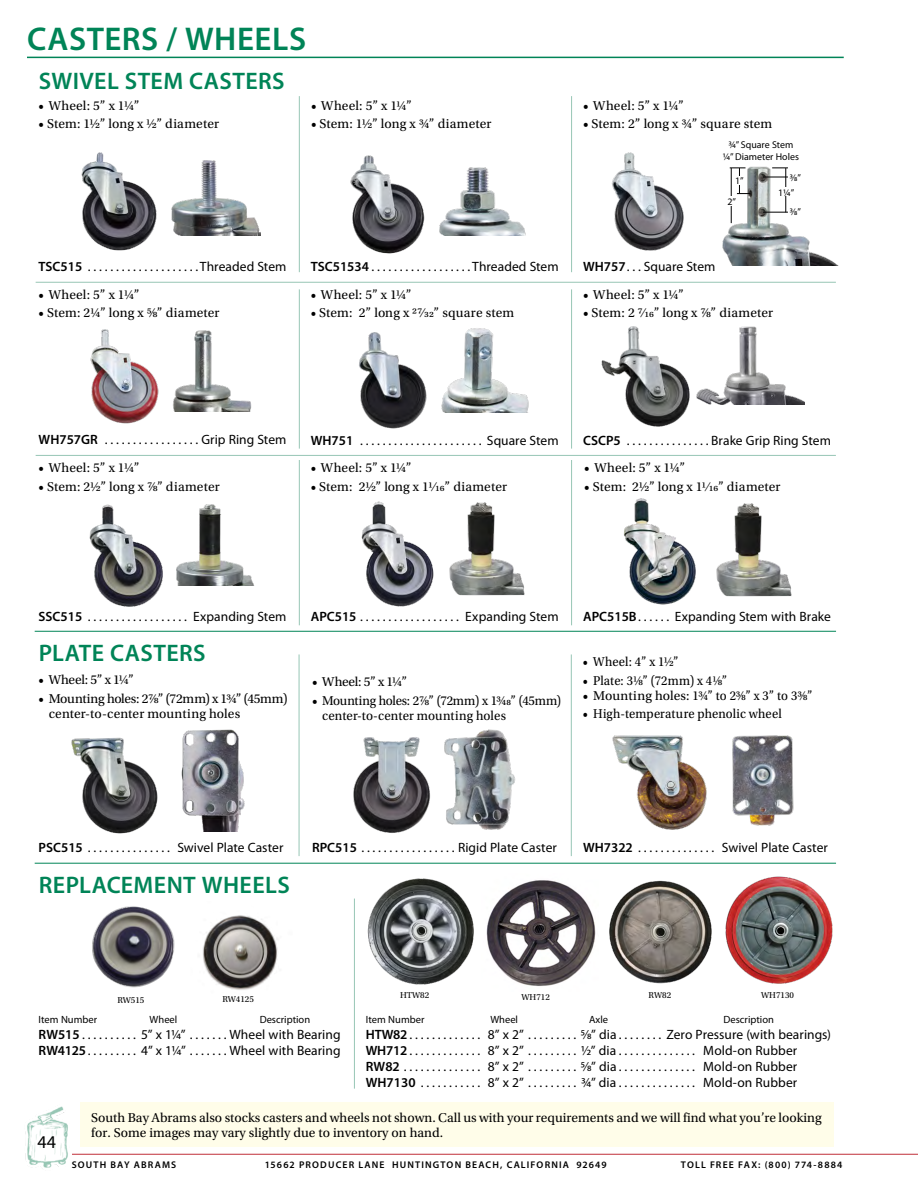
<style>
.page{position:relative;width:918px;height:1188px;background:#fff}
.page>*{position:absolute;margin:0;border:0;box-sizing:border-box;transform-origin:0 0}
.t1{font:600 33px "Myriad Pro";letter-spacing:.015em;color:#008457}
.t2{font:600 24px "Myriad Pro";letter-spacing:.015em;color:#008457}
.t3{font:18px "Myriad Pro";color:#000}
.t4{font:13.5px/16.2px "Myriad Pro";letter-spacing:.005em;color:#000}
.t5{font:13.5px/15px "Utopia Std";color:#000}
.t6{font:13.5px "Utopia Std";color:#000;scale:.94 1}
.t7{font:10.5px "Myriad Pro";color:#000}
.t8{font:9.9px/11.6px "Myriad Pro";color:#000;text-align:center}
.t9{font:600 9.75px "Myriad Pro";letter-spacing:.12em;color:#000}
.t10{font:9px "Utopia Std";color:#000}
.s1{font-weight:600}
</style>
<div class="page">
<img style="left:25px;top:1106px;width:43px;height:62px">
<hr style="left:27px;top:57px;width:817px;height:1px;background:#008457">
<div style="left:857px;top:118px;width:34px;height:34px;border:1px solid #fff;border-radius:50%"></div>
<div style="left:857px;top:1036px;width:34px;height:34px;border:1px solid #fff;border-radius:50%"></div>
<div style="left:857px;top:577px;width:34px;height:34px;border:1px solid #fff;border-radius:50%"></div>
<hr style="left:72px;top:1154px;width:846px;height:1px;background:#c02f38">
<hr style="left:35px;top:863px;width:801px;height:1px;background:#008457">
<img style="left:92px;top:906px;width:83px;height:82px">
<img style="left:367px;top:878px;width:107px;height:107px">
<img style="left:609px;top:880px;width:103px;height:104px">
<hr style="left:354px;top:899px;width:1px;height:190px;background:#97c6b5">
<img style="left:203px;top:915px;width:75px;height:75px">
<div style="left:80px;top:1103px;width:753px;height:44px;background:#fffde9"></div>
<hr style="left:36px;top:282px;width:800px;height:1px;background:#97c6b5">
<hr style="left:299px;top:96px;width:1px;height:176px;background:#97c6b5">
<hr style="left:571px;top:96px;width:1px;height:176px;background:#97c6b5">
<hr style="left:299px;top:289px;width:1px;height:160px;background:#97c6b5">
<hr style="left:571px;top:289px;width:1px;height:160px;background:#97c6b5">
<hr style="left:299px;top:460px;width:1px;height:165px;background:#97c6b5">
<hr style="left:571px;top:460px;width:1px;height:165px;background:#97c6b5">
<hr style="left:299px;top:654px;width:1px;height:202px;background:#97c6b5">
<hr style="left:571px;top:654px;width:1px;height:202px;background:#97c6b5">
<img style="left:696px;top:326px;width:108px;height:79px">
<img style="left:601px;top:326px;width:89px;height:101px">
<img style="left:71px;top:737px;width:87px;height:97px">
<img style="left:181px;top:729px;width:64px;height:102px">
<img style="left:353px;top:737px;width:77px;height:96px">
<img style="left:444px;top:729px;width:72px;height:101px">
<img style="left:612px;top:735px;width:95px;height:95px">
<img style="left:732px;top:735px;width:62px;height:91px">
<img style="left:89px;top:504px;width:74px;height:103px">
<img style="left:176px;top:504px;width:79px;height:82px">
<img style="left:81px;top:152px;width:74px;height:99px">
<img style="left:155px;top:160px;width:105px;height:76px">
<img style="left:350px;top:155px;width:75px;height:99px">
<img style="left:439px;top:167px;width:87px;height:69px">
<img style="left:359px;top:332px;width:68px;height:97px">
<img style="left:441px;top:328px;width:88px;height:85px">
<img style="left:611px;top:152px;width:73px;height:99px">
<img style="left:173px;top:330px;width:79px;height:82px">
<img style="left:90px;top:329px;width:69px;height:95px">
<img style="left:722px;top:166px;width:116px;height:99px">
<svg style="left:772px;top:167px;width:16px;height:1px"></svg>
<svg style="left:763px;top:177px;width:25px;height:1px"></svg>
<svg style="left:763px;top:212px;width:25px;height:1px"></svg>
<hr style="left:731px;top:168px;width:1px;height:55px;background:#000">
<svg style="left:730px;top:167px;width:20px;height:27px"></svg>
<hr style="left:785px;top:168px;width:1px;height:44px;background:#000">
<div style="left:777px;top:187px;width:18px;height:9px;background:#fff"></div>
<div style="left:733px;top:176px;width:12px;height:9px;background:#fff"></div>
<div style="left:726px;top:196px;width:11px;height:10px;background:#fff"></div>
<hr style="left:36px;top:455px;width:800px;height:1px;background:#97c6b5">
<hr style="left:35px;top:631px;width:801px;height:1px;background:#008457">
<img style="left:361px;top:501px;width:73px;height:106px">
<img style="left:624px;top:498px;width:72px;height:107px">
<img style="left:449px;top:502px;width:76px;height:93px">
<img style="left:716px;top:503px;width:76px;height:93px">
<img style="left:725px;top:876px;width:108px;height:108px">
<img style="left:486px;top:880px;width:110px;height:106px">
<p class="t1" style="left:27px;top:18px;width:280px">CASTERS / WHEELS</p>
<h1 class="t2" style="left:39px;top:65px;width:247px">SWIVEL STEM CASTERS</h1>
<p class="t5" style="left:39px;top:98px;width:102px">• Wheel: 5” x 11/4”</p>
<p class="t5" style="left:39px;top:116px;width:182px">• Stem: 11/2” long x 1/2” diameter</p>
<p class="t5" style="left:311px;top:98px;width:102px">• Wheel: 5” x 11/4”</p>
<p class="t5" style="left:311px;top:116px;width:182px">• Stem: 11/2” long x 3/4” diameter</p>
<p class="t5" style="left:583px;top:98px;width:102px">• Wheel: 5” x 11/4”</p>
<p class="t5" style="left:583px;top:116px;width:191px">• Stem: 2” long x 3/4” square stem</p>
<p class="t8" style="left:723px;top:139px;width:78px">3/4” Square Stem<br>1/4” Diameter Holes</p>
<p class="t8" style="left:790px;top:172px;width:12px">3/8”</p>
<p class="t8" style="left:790px;top:206px;width:12px">3/8”</p>
<p class="t8" style="left:727px;top:171px;width:18px;line-height:20.2px;text-align:left;text-indent:8px">1”<br>2”</p>
<p class="t8" style="left:778px;top:186px;width:18px">11/4”</p>
<p class="t4" style="left:39px;top:258px;width:249px"><span class="s1">TSC515</span> . . . . . . . . . . . . . . . . . . . Threaded Stem</p>
<p class="t4" style="left:311px;top:258px;width:249px"><span class="s1">TSC51534</span> . . . . . . . . . . . . . . . . . Threaded Stem</p>
<p class="t4" style="left:583px;top:258px;width:134px"><span class="s1">WH757</span> . . . Square Stem</p>
<p class="t5" style="left:39px;top:287px;width:102px">• Wheel: 5” x 11/4”</p>
<p class="t5" style="left:39px;top:305px;width:182px">• Stem: 21/4” long x 5/8” diameter</p>
<p class="t5" style="left:311px;top:287px;width:102px">• Wheel: 5” x 11/4”</p>
<p class="t5" style="left:311px;top:305px;width:205px">• Stem: 2” long x 27/32” square stem</p>
<p class="t5" style="left:583px;top:287px;width:102px">• Wheel: 5” x 11/4”</p>
<p class="t5" style="left:583px;top:305px;width:192px">• Stem: 2 7/16” long x 7/8” diameter</p>
<p class="t4" style="left:39px;top:431px;width:249px"><span class="s1">WH757GR</span> . . . . . . . . . . . . . . . . . Grip Ring Stem</p>
<p class="t5" style="left:39px;top:461px;width:102px">• Wheel: 5” x 11/4”</p>
<p class="t5" style="left:39px;top:479px;width:183px">• Stem: 21/2” long x 7/8” diameter</p>
<p class="t4" style="left:311px;top:432px;width:249px"><span class="s1">WH751</span> . . . . . . . . . . . . . . . . . . . . . . Square Stem</p>
<p class="t5" style="left:311px;top:461px;width:102px">• Wheel: 5” x 11/4”</p>
<p class="t5" style="left:311px;top:479px;width:198px">• Stem: 21/2” long x 11/16” diameter</p>
<p class="t4" style="left:583px;top:432px;width:249px"><span class="s1">CSCP5</span> . . . . . . . . . . . . . . Brake Grip Ring Stem</p>
<p class="t5" style="left:584px;top:461px;width:102px">• Wheel: 5” x 11/4”</p>
<p class="t5" style="left:584px;top:479px;width:198px">• Stem: 21/2” long x 11/16” diameter</p>
<p class="t4" style="left:39px;top:608px;width:249px"><span class="s1">SSC515</span> . . . . . . . . . . . . . . . . . . Expanding Stem</p>
<p class="t4" style="left:311px;top:608px;width:249px"><span class="s1">APC515</span> . . . . . . . . . . . . . . . . . . Expanding Stem</p>
<p class="t4" style="left:583px;top:608px;width:249px"><span class="s1">APC515B</span> . . . . . Expanding Stem with Brake</p>
<h1 class="t2" style="left:39px;top:637px;width:168px">PLATE CASTERS</h1>
<p class="t5" style="left:39px;top:673px;width:97px">• Wheel: 5” x 11/4”</p>
<p class="t5" style="left:49px;top:691px;width:240px;text-indent:-10px">• Mounting holes: 27/8” (72mm) x 13/4” (45mm) center-to-center mounting holes</p>
<p class="t5" style="left:312px;top:675px;width:97px">• Wheel: 5” x 11/4”</p>
<p class="t5" style="left:322px;top:693px;width:240px;text-indent:-10px">• Mounting holes: 27/8” (72mm) x 13/48” (45mm) center-to-center mounting holes</p>
<p class="t6" style="left:583px;top:655px;width:103px">• Wheel: 4” x 11/2”</p>
<p class="t6" style="left:583px;top:673px;width:155px">• Plate: 31/8” (72mm) x 41/8”</p>
<p class="t5" style="left:583px;top:688px;width:231px">• Mounting holes: 13/4” to 23/8” x 3” to 33/8”</p>
<p class="t6" style="left:583px;top:706px;width:213px">• High-temperature phenolic wheel</p>
<p class="t4" style="left:39px;top:839px;width:246px"><span class="s1">PSC515</span> . . . . . . . . . . . . . . . Swivel Plate Caster</p>
<h1 class="t2" style="left:39px;top:869px;width:253px">REPLACEMENT WHEELS</h1>
<p class="t4" style="left:312px;top:839px;width:246px"><span class="s1">RPC515</span> . . . . . . . . . . . . . . . . . Rigid Plate Caster</p>
<p class="t4" style="left:583px;top:839px;width:246px"><span class="s1">WH7322</span> . . . . . . . . . . . . . . Swivel Plate Caster</p>
<p class="t10" style="left:117px;top:995px;width:29px">RW515</p>
<p class="t10" style="left:222px;top:994px;width:33px">RW4125</p>
<p class="t10" style="left:400px;top:991px;width:31px">HTW82</p>
<p class="t10" style="left:521px;top:993px;width:30px">WH712</p>
<p class="t10" style="left:761px;top:991px;width:34px">WH7130</p>
<p class="t10" style="left:649px;top:991px;width:24px">RW82</p>
<p class="t7" style="left:39px;top:1013px;width:60px">Item Number</p>
<p class="t7" style="left:150px;top:1013px;width:29px">Wheel</p>
<p class="t7" style="left:260px;top:1013px;width:52px">Description</p>
<p class="t4" style="left:39px;top:1026px;width:303px"><span class="s1">RW515</span> . . . . . . . . . . 5” x 11/4” . . . . . . . Wheel with Bearing<br><span class="s1">RW4125</span> . . . . . . . . . 4” x 11/4” . . . . . . . Wheel with Bearing</p>
<p class="t7" style="left:366px;top:1013px;width:60px">Item Number</p>
<p class="t7" style="left:490px;top:1013px;width:29px">Wheel</p>
<p class="t7" style="left:589px;top:1013px;width:21px">Axle</p>
<p class="t7" style="left:723px;top:1013px;width:52px">Description</p>
<p class="t4" style="left:366px;top:1026px;width:467px"><span class="s1">HTW82</span> . . . . . . . . . . . . . 8” x 2” . . . . . . . . . 5/8” dia . . . . . . . . Zero Pressure (with bearings)<br><span class="s1">WH712</span> . . . . . . . . . . . . . 8” x 2” . . . . . . . . . 1/2” dia . . . . . . . . . . . . . . Mold-on Rubber <span class="s1">RW82</span> . . . . . . . . . . . . . . 8” x 2” . . . . . . . . . 5/8” dia . . . . . . . . . . . . . . Mold-on Rubber <span class="s1">WH7130</span> . . . . . . . . . . . 8” x 2” . . . . . . . . . 3/4” dia . . . . . . . . . . . . . . Mold-on Rubber</p>
<p class="t5" style="left:91px;top:1111px;width:732px">South Bay Abrams also stocks casters and wheels not shown. Call us with your requirements and we will find what you’re looking for. Some images may vary slightly due to inventory on hand.</p>
<h3 class="t3" style="left:37px;top:1131px;width:20px">44</h3>
<p class="t9" style="left:72px;top:1158px;width:106px">SOUTH BAY ABRAMS</p>
<p class="t9" style="left:265px;top:1158px;width:344px">15662 PRODUCER LANE HUNTINGTON BEACH, CALIFORNIA 92649</p>
<p class="t9" style="left:681px;top:1158px;width:163px">TOLL FREE FAX: (800) 774-8884</p>
</div>
